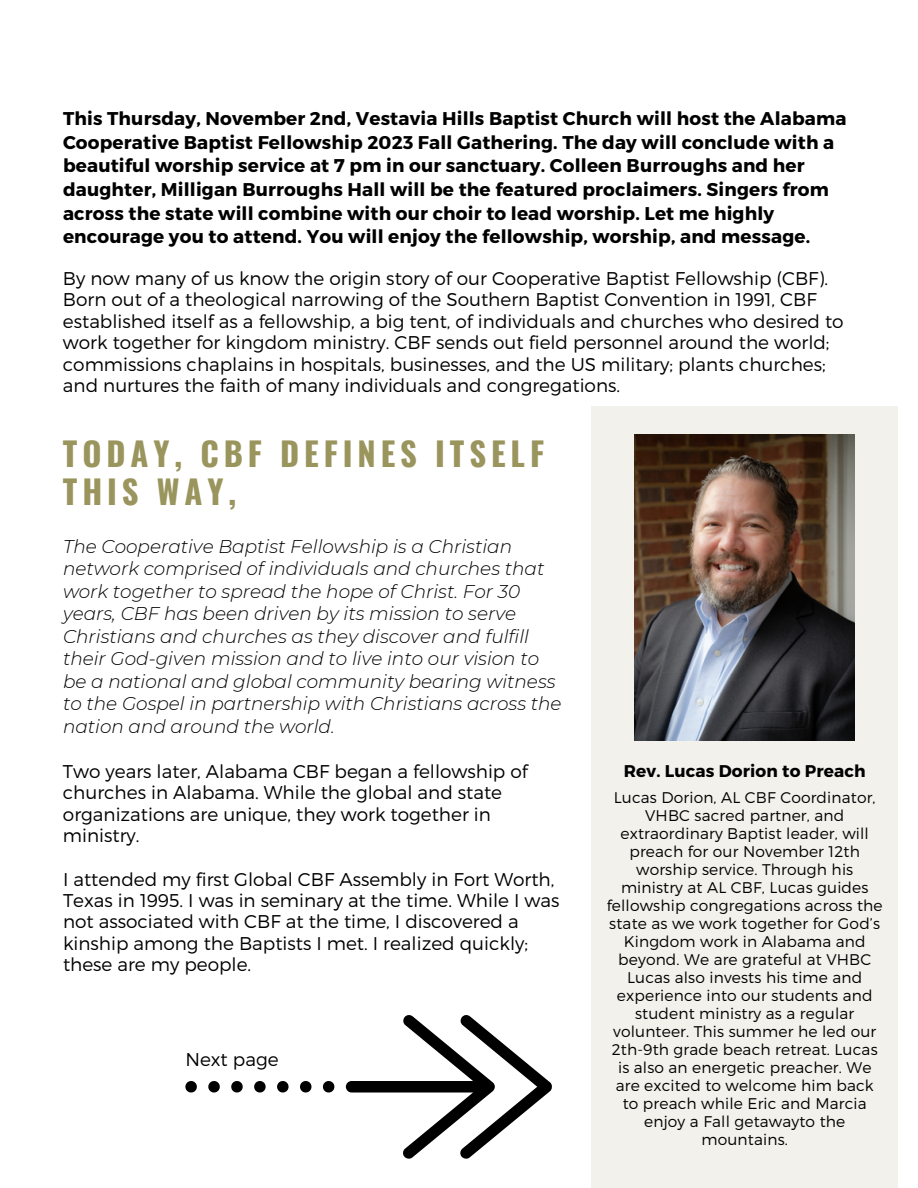
<style>
.page{position:relative;width:918px;height:1188px;background:#fff}
.page>*{position:absolute;margin:0;border:0;box-sizing:border-box;transform-origin:0 0}
.t1{font:700 32.7px/38.2px "Oswald";letter-spacing:.15em;color:#9a945d}
.t2{font:300 18.45px/21.3px "Montserrat";color:#000}
.t3{font:700 18.45px/23.7px "Montserrat";letter-spacing:.01em;color:#000}
.t4{font:italic 300 18.45px/22.5px "Montserrat";color:#000}
.t5{font:700 16.95px "Montserrat";letter-spacing:.01em;color:#000}
.t6{font:300 15.45px/18px "Montserrat";letter-spacing:.01em;color:#000;text-align:center}
</style>
<div class="page">
<div style="left:591px;top:407px;width:307px;height:781px;background:#f2f1eb"></div>
<img style="left:634px;top:434px;width:221px;height:306px">
<svg style="left:346px;top:1015px;width:206px;height:144px"></svg>
<svg style="left:300px;top:1081px;width:11px;height:12px"></svg>
<svg style="left:323px;top:1081px;width:11px;height:12px"></svg>
<svg style="left:277px;top:1081px;width:12px;height:12px"></svg>
<svg style="left:254px;top:1081px;width:12px;height:12px"></svg>
<svg style="left:231px;top:1081px;width:12px;height:12px"></svg>
<svg style="left:208px;top:1081px;width:12px;height:12px"></svg>
<svg style="left:185px;top:1081px;width:12px;height:12px"></svg>
<p class="t3" style="left:63px;top:106px;width:785px">This Thursday, November 2nd, Vestavia Hills Baptist Church will host the Alabama Cooperative Baptist Fellowship 2023 Fall Gathering. The day will conclude with a beautiful worship service at 7 pm in our sanctuary. Colleen Burroughs and her daughter, Milligan Burroughs Hall will be the featured proclaimers. Singers from across the state will combine with our choir to lead worship. Let me highly encourage you to attend. You will enjoy the fellowship, worship, and message.</p>
<p class="t2" style="left:63px;top:267px;width:782px">By now many of us know the origin story of our Cooperative Baptist Fellowship (CBF).<br>Born out of a theological narrowing of the Southern Baptist Convention in 1991, CBF established itself as a fellowship, a big tent, of individuals and churches who desired to work together for kingdom ministry. CBF sends out field personnel around the world; commissions chaplains in hospitals, businesses, and the US military; plants churches; and nurtures the faith of many individuals and congregations.</p>
<p class="t1" style="left:63px;top:433px;width:483px">TODAY, CBF DEFINES ITSELF<br>THIS WAY,</p>
<p class="t4" style="left:63px;top:535px;width:500px">The Cooperative Baptist Fellowship is a Christian network comprised of individuals and churches that work together to spread the hope of Christ. For 30 years, CBF has been driven by its mission to serve Christians and churches as they discover and fulfill their God-given mission and to live into our vision to be a national and global community bearing witness to the Gospel in partnership with Christians across the nation and around the world.</p>
<p class="t2" style="left:63px;top:760px;width:466px">Two years later, Alabama CBF began a fellowship of churches in Alabama. While the global and state organizations are unique, they work together in ministry.</p>
<p class="t2" style="left:63px;top:867px;width:498px">I attended my first Global CBF Assembly in Fort Worth, Texas in 1995. I was in seminary at the time. While I was not associated with CBF at the time, I discovered a kinship among the Baptists I met. I realized quickly; these are my people.</p>
<p class="t2" style="left:185px;top:1047px;width:95px">Next page</p>
<p class="t5" style="left:624px;top:760px;width:244px">Rev. Lucas Dorion to Preach</p>
<p class="t6" style="left:607px;top:787px;width:277px">Lucas Dorion, AL CBF Coordinator,<br>VHBC sacred partner, and extraordinary Baptist leader, will preach for our November 12th worship service. Through his ministry at AL CBF, Lucas guides fellowship congregations across the state as we work together for God’s<br>Kingdom work in Alabama and beyond. We are grateful at VHBC<br>Lucas also invests his time and experience into our students and student ministry as a regular volunteer. This summer he led our<br>2th-9th grade beach retreat. Lucas is also an energetic preacher. We are excited to welcome him back to preach while Eric and Marcia enjoy a Fall getawayto the mountains.</p>
</div>
